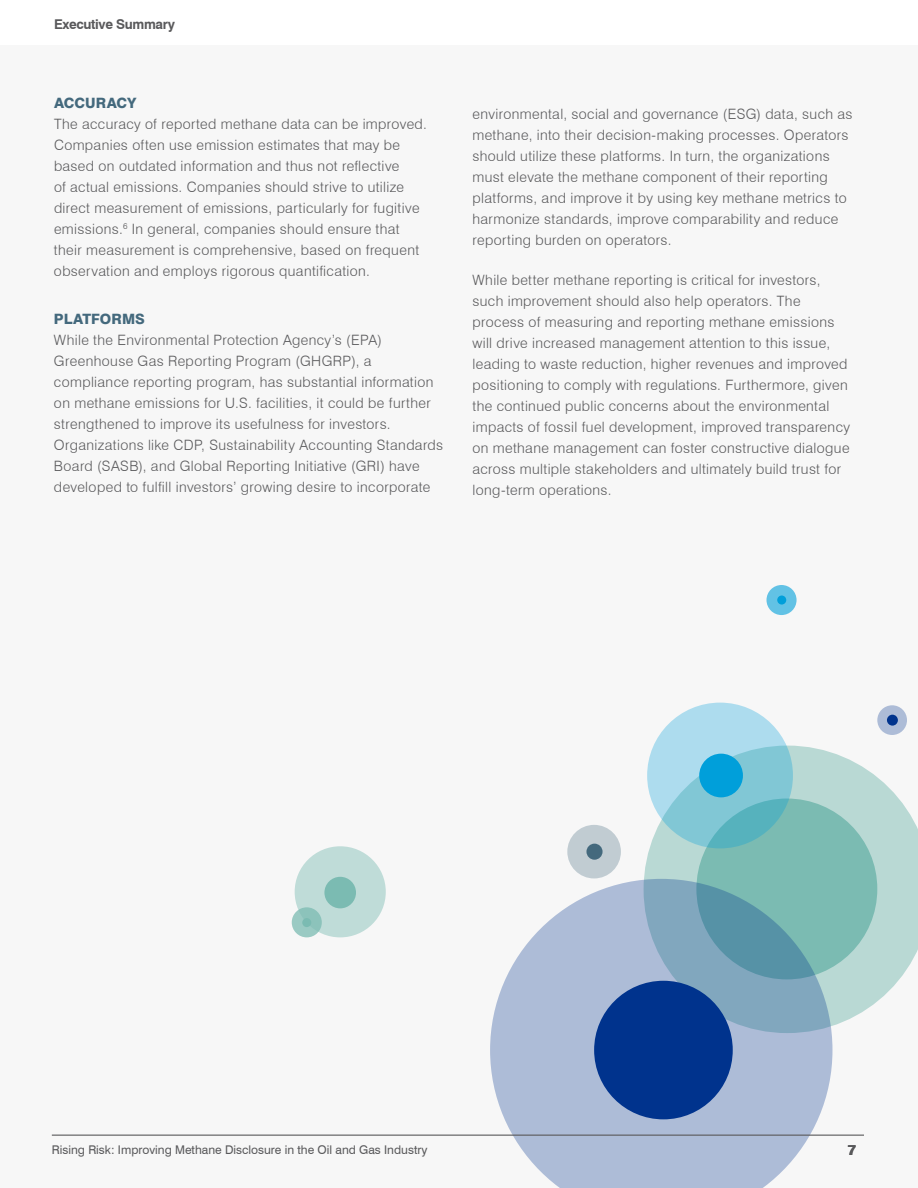
<style>
.page{position:relative;width:918px;height:1188px;background:#f7f7f7}
.page>*{position:absolute;margin:0;border:0;box-sizing:border-box;transform-origin:0 0}
.t1{font:300 14.25px/21px "Swiss 721 BT";letter-spacing:.025em;color:#59595b}
.t2{font:800 14.25px "Swiss 721 BT";letter-spacing:.005em;color:#44697d}
.t3{font:800 14.25px "Swiss 721 BT";color:#59595b}
.t4{font:700 13.5px "Swiss 721 BT";letter-spacing:-.025em;color:#59595b}
.t5{font:12px "Swiss 721 BT";color:#59595b}
</style>
<div class="page">
<div style="left:0;top:0;width:918px;height:44px;background:#fff"></div>
<svg style="left:644px;top:746px;width:274px;height:280px;fill:#b9d9d4"></svg>
<svg style="left:490px;top:879px;width:342px;height:309px;background:#a7bed2"></svg>
<svg style="left:647px;top:703px;width:146px;height:145px;background:#90cedd"></svg>
<div style="left:567px;top:825px;width:54px;height:53px;background:#c1ccd2;border-radius:50%"></div>
<div style="left:295px;top:846px;width:91px;height:91px;background:#bfdcd8;border-radius:50%"></div>
<div style="left:767px;top:585px;width:30px;height:30px;background:#62c2e5;border-radius:50%"></div>
<div style="left:292px;top:907px;width:30px;height:30px;background:linear-gradient(to bottom,#8ec4bc,#9acac3);border-radius:50%"></div>
<svg style="left:877px;top:705px;width:30px;height:30px"></svg>
<div style="left:594px;top:981px;width:139px;height:138px;background:#00338d;border-radius:50%"></div>
<div style="left:699px;top:754px;width:44px;height:43px;background:#009fda;border-radius:50%"></div>
<div style="left:586px;top:844px;width:17px;height:16px;background:#44697d;border-radius:50%"></div>
<div style="left:324px;top:877px;width:32px;height:31px;background:#7bbbb2;border-radius:50%"></div>
<div style="left:777px;top:596px;width:9px;height:9px;background:#009fda;border-radius:50%"></div>
<div style="left:302px;top:918px;width:9px;height:9px;background:#7bbbb2;border-radius:50%"></div>
<div style="left:887px;top:715px;width:11px;height:11px;background:#00338d;border-radius:50%"></div>
<hr style="left:52px;top:1135px;width:812px;height:1px;background:#59595b">
<p class="t4" style="left:54px;top:16px;width:122px">Executive Summary</p>
<p class="t2" style="left:54px;top:94px;width:84px">ACCURACY</p>
<p class="t1" style="left:54px;top:113px;width:374px">The accuracy of reported methane data can be improved.<br>Companies often use emission estimates that may be based on outdated information and thus not reflective<br>of actual emissions. Companies should strive to utilize direct measurement of emissions, particularly for fugitive emissions.<sup>6</sup> In general, companies should ensure that their measurement is comprehensive, based on frequent observation and employs rigorous quantification.</p>
<p class="t2" style="left:54px;top:310px;width:93px">PLATFORMS</p>
<p class="t1" style="left:54px;top:329px;width:391px">While the Environmental Protection Agency’s (EPA)<br>Greenhouse Gas Reporting Program (GHGRP), a compliance reporting program, has substantial information on methane emissions for U.S. facilities, it could be further strengthened to improve its usefulness for investors.<br>Organizations like CDP, Sustainability Accounting Standards Board (SASB), and Global Reporting Initiative (GRI) have developed to fulfill investors’ growing desire to incorporate</p>
<p class="t1" style="left:472px;top:103px;width:382px">environmental, social and governance (ESG) data, such as methane, into their decision-making processes. Operators should utilize these platforms. In turn, the organizations must elevate the methane component of their reporting platforms, and improve it by using key methane metrics to harmonize standards, improve comparability and reduce reporting burden on operators.</p>
<p class="t1" style="left:472px;top:269px;width:379px">While better methane reporting is critical for investors, such improvement should also help operators. The process of measuring and reporting methane emissions will drive increased management attention to this issue, leading to waste reduction, higher revenues and improved positioning to comply with regulations. Furthermore, given the continued public concerns about the environmental impacts of fossil fuel development, improved transparency on methane management can foster constructive dialogue across multiple stakeholders and ultimately build trust for long-term operations.</p>
<p class="t5" style="left:52px;top:1142px;width:377px">Rising Risk: Improving Methane Disclosure in the Oil and Gas Industry</p>
<p class="t3" style="left:848px;top:1142px;width:10px">7</p>
</div>
